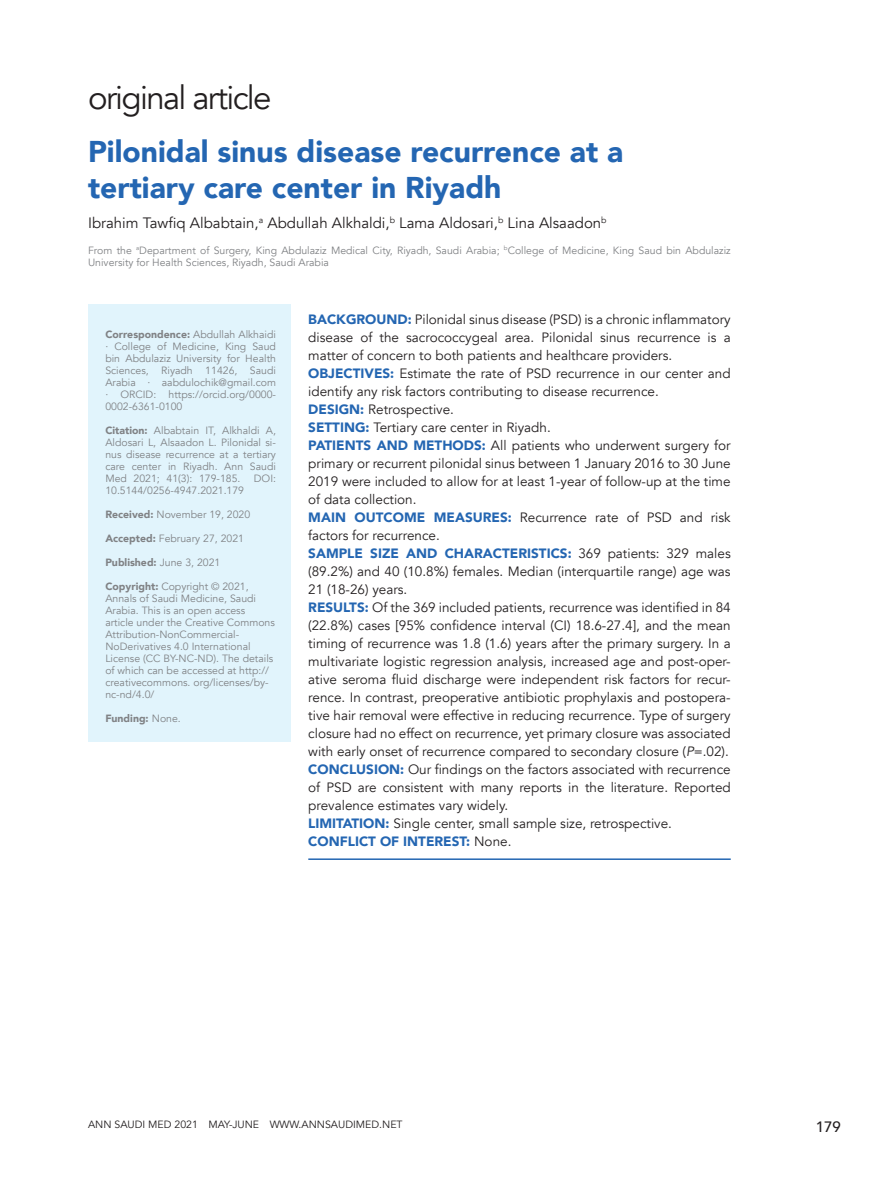
<style>
.page{position:relative;width:893px;height:1191px;background:#fff}
.page>*{position:absolute;margin:0;border:0;box-sizing:border-box;transform-origin:0 0}
.t1{font:33px "Avenir";letter-spacing:-.05em;color:#231f20}
.main_title__reina{font:900 30px/36px "Avenir";color:#2466b2}
.body_after_sub{font:15px "Avenir";color:#231f20}
.t2{font:500 15px "Avenir";color:#231f20}
.abstract{font:13.5px/18px "Avenir";color:#231f20;text-align:justify}
.abstract-2{font:900 13.5px "Avenir";color:#2466b2}
.body_after_sub-2{font:10.5px/12px "Avenir";color:#808285;text-align:justify}
.t3{font:10.5px "Avenir";color:#231f20}
.body_after_sub-3{font:900 10.5px "Avenir";color:#808285}
.s1{font-weight:900}
.s2{font-weight:400}
.s3{font-weight:900;color:#2466b2}
.s4{font-style:italic}
.s5{font-weight:400;color:#231f20}
</style>
<div class="page">
<div style="left:88px;top:305px;width:202px;height:437px;background:#e1f4fc"></div>
<hr style="left:308px;top:858px;width:423px;height:2px;background:#2466b2">
<h1 class="t1" style="left:88px;top:78px;width:185px">original article</h1>
<p class="main_title__reina" style="left:88px;top:133px;width:537px">Pilonidal sinus disease recurrence at a tertiary care center in Riyadh</p>
<p class="body_after_sub" style="left:88px;top:214px;width:520px">Ibrahim Tawfiq Albabtain,<sup>a</sup> Abdullah Alkhaldi,<sup>b</sup> Lama Aldosari,<sup>b</sup> Lina Alsaadon<sup>b</sup></p>
<p class="body_after_sub-2" style="left:88px;top:244px;width:644px">From the <sup>a</sup>Department of Surgery, King Abdulaziz Medical City, Riyadh, Saudi Arabia; <sup>b</sup>College of Medicine, King Saud bin Abdulaziz<br>University for Health Sciences, Riyadh, Saudi Arabia</p>
<p class="body_after_sub-2" style="left:105px;top:328px;width:172px"><span class="s1">Correspondence:</span> Abdullah Alkhaidi · College of Medicine, King Saud bin Abdulaziz University for Health Sciences, Riyadh 11426, Saudi Arabia · aabdulochik@gmail.com · ORCID: https://orcid.org/0000- 0002-6361-0100</p>
<p class="body_after_sub-2" style="left:105px;top:424px;width:172px"><span class="s1">Citation:</span> Albabtain IT, Alkhaldi A, Aldosari L, Alsaadon L. Pilonidal si&shy;nus disease recurrence at a tertiary care center in Riyadh. Ann Saudi Med 2021; 41(3): 179-185.</p>
<p class="body_after_sub-2" style="left:254px;top:472px;width:24px">DOI:</p>
<p class="body_after_sub-2" style="left:105px;top:484px;width:140px">10.5144/0256-4947.2021.179</p>
<p class="body_after_sub-2" style="left:105px;top:508px;width:146px"><span class="s1">Received:</span> November 19, 2020</p>
<p class="body_after_sub-2" style="left:105px;top:532px;width:140px"><span class="s1">Accepted:</span> February 27, 2021</p>
<p class="body_after_sub-3" style="left:105px;top:553px;width:116px">Published: <span class="s2">June 3, 2021</span></p>
<p class="body_after_sub-2" style="left:105px;top:580px;width:171px;text-align:left"><span class="s1">Copyright:</span> Copyright © 2021,<br>Annals of Saudi Medicine, Saudi<br>Arabia. This is an open access article under the Creative Commons<br>Attribution-NonCommercial-<br>NoDerivatives 4.0 International<br>License (CC BY-NC-ND). The details of which can be accessed at http:// creativecommons. org/licenses/by&shy;nc-nd/4.0/</p>
<p class="body_after_sub-3" style="left:105px;top:709px;width:77px">Funding: <span class="s2">None.</span></p>
<p class="abstract" style="left:308px;top:311px;width:424px"><span class="s3">BACKGROUND:</span> Pilonidal sinus disease (PSD) is a chronic inflammatory disease of the sacrococcygeal area. Pilonidal sinus recurrence is a matter of concern to both patients and healthcare providers.</p>
<p class="abstract" style="left:308px;top:365px;width:424px"><span class="s3">OBJECTIVES:</span> Estimate the rate of PSD recurrence in our center and identify any risk factors contributing to disease recurrence.</p>
<p class="abstract" style="left:308px;top:401px;width:147px"><span class="s3">DESIGN:</span> Retrospective.</p>
<p class="abstract" style="left:308px;top:419px;width:244px"><span class="s3">SETTING:</span> Tertiary care center in Riyadh.</p>
<p class="abstract" style="left:308px;top:437px;width:424px"><span class="s3">PATIENTS AND METHODS:</span> All patients who underwent surgery for primary or recurrent pilonidal sinus between 1 January 2016 to 30 June 2019 were included to allow for at least 1-year of follow-up at the time of data collection.</p>
<p class="abstract" style="left:308px;top:509px;width:424px"><span class="s3">MAIN OUTCOME MEASURES:</span> Recurrence rate of PSD and risk factors for recurrence.</p>
<p class="abstract" style="left:308px;top:545px;width:424px"><span class="s3">SAMPLE SIZE AND CHARACTERISTICS:</span> 369 patients: 329 males (89.2%) and 40 (10.8%) females. Median (interquartile range) age was 21 (18-26) years.</p>
<p class="abstract" style="left:308px;top:599px;width:424px"><span class="s3">RESULTS:</span> Of the 369 included patients, recurrence was identified in 84 (22.8%) cases [95% confidence interval (CI) 18.6-27.4], and the mean timing of recurrence was 1.8 (1.6) years after the primary surgery. In a multivariate logistic regression analysis, increased age and post-oper&shy;ative seroma fluid discharge were independent risk factors for recur&shy;rence. In contrast, preoperative antibiotic prophylaxis and postopera&shy;tive hair removal were effective in reducing recurrence. Type of surgery closure had no effect on recurrence, yet primary closure was associated with early onset of recurrence compared to secondary closure (<span class="s4">P</span>=.02).</p>
<p class="abstract" style="left:308px;top:761px;width:424px"><span class="s3">CONCLUSION:</span> Our findings on the factors associated with recurrence of PSD are consistent with many reports in the literature. Reported prevalence estimates vary widely.</p>
<p class="abstract" style="left:308px;top:815px;width:365px"><span class="s3">LIMITATION:</span> Single center, small sample size, retrospective.</p>
<p class="abstract-2" style="left:308px;top:830px;width:205px">CONFLICT OF INTEREST: <span class="s5">None.</span></p>
<p class="t3" style="left:88px;top:1118px;width:316px">ANN SAUDI MED 2021 MAY-JUNE WWW.ANNSAUDIMED.NET</p>
<p class="t2" style="left:816px;top:1113px;width:27px">179</p>
</div>
